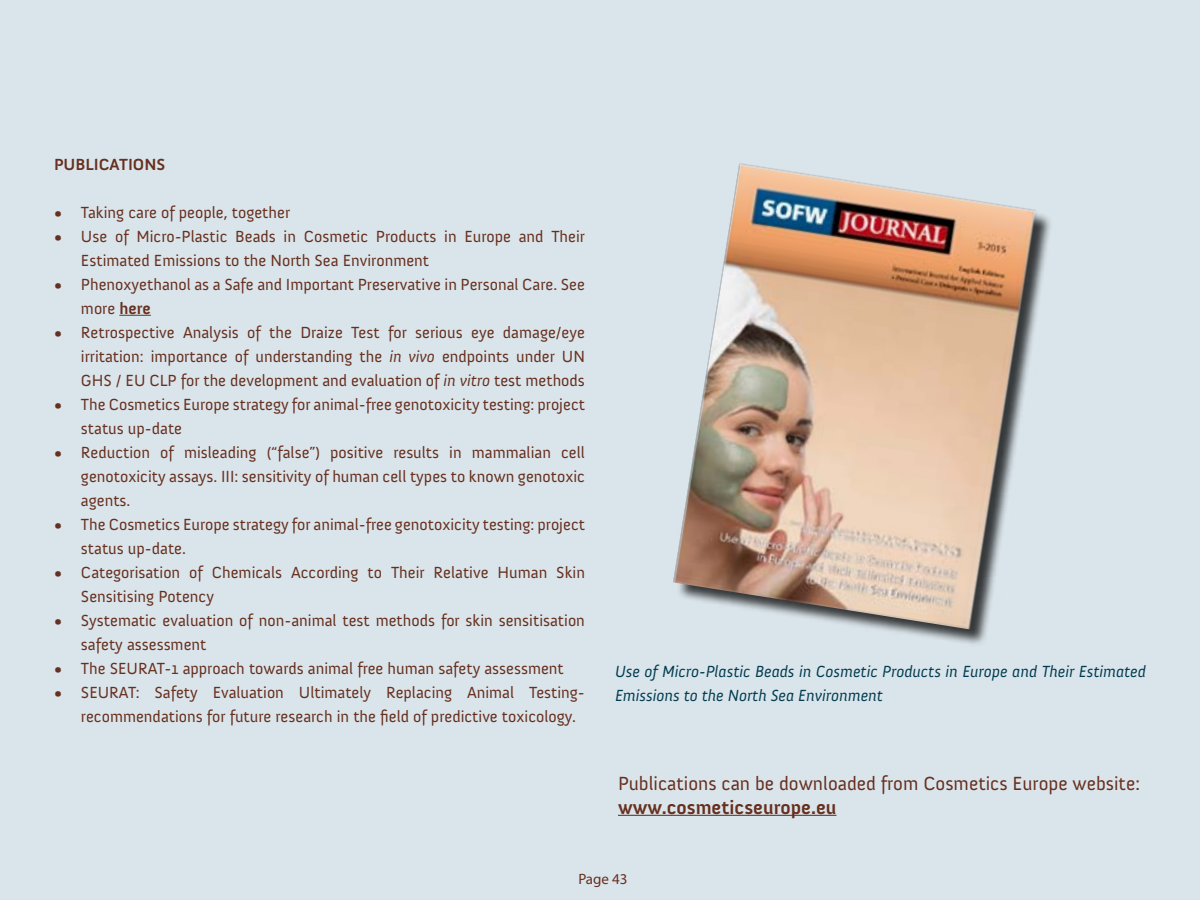
<style>
.page{position:relative;width:1200px;height:900px;background:#dae5eb}
.page>*{position:absolute;margin:0;border:0;box-sizing:border-box;transform-origin:0 0}
.t1{font:19.5px "Anivers";color:#672f1e}
.t2{font:700 19.5px "Anivers";color:#672f1e}
.t3{font:16.5px/24px "Anivers";color:#672f1e}
.t4{font:italic 16.5px/24px "Anivers";color:#003b4f}
.t5{font:700 16.5px "Anivers";color:#672f1e}
.t6{font:15px "Myriad Pro";color:#672f1e}
.s1{font-weight:700}
.s2{font-style:italic}
</style>
<div class="page">
<div style="left:676px;top:167px;width:377px;height:480px;background:#000;opacity:.75"></div>
<img style="left:673px;top:163px;width:370px;height:467px">
<hr style="left:119px;top:315px;width:32px;height:1px;background:#672f1e">
<hr style="left:618px;top:815px;width:218px;height:1px;background:#672f1e">
<p class="t5" style="left:54px;top:156px;width:113px">PUBLICATIONS</p>
<p class="t3" style="left:54px;top:201px;width:238px">• Taking care of people, together</p>
<p class="t3" style="left:81px;top:225px;width:506px;text-indent:-27px">• Use of Micro-Plastic Beads in Cosmetic Products in Europe and Their<br>Estimated Emissions to the North Sea Environment</p>
<p class="t3" style="left:81px;top:273px;width:506px;text-indent:-27px">• Phenoxyethanol as a Safe and Important Preservative in Personal Care. See more <span class="s1">here</span></p>
<p class="t3" style="left:81px;top:321px;width:506px;text-align:justify;text-indent:-27px">• Retrospective Analysis of the Draize Test for serious eye damage/eye irritation: importance of understanding the <span class="s2">in vivo</span> endpoints under UN GHS / EU CLP for the development and evaluation of <span class="s2">in vitro</span> test methods</p>
<p class="t3" style="left:81px;top:393px;width:506px;text-indent:-27px">• The Cosmetics Europe strategy for animal-free genotoxicity testing: project status up-date</p>
<p class="t3" style="left:81px;top:441px;width:506px;text-align:justify;text-indent:-27px">• Reduction of misleading (“false”) positive results in mammalian cell genotoxicity assays. III: sensitivity of human cell types to known genotoxic agents.</p>
<p class="t3" style="left:81px;top:513px;width:506px;text-indent:-27px">• The Cosmetics Europe strategy for animal-free genotoxicity testing: project status up-date.</p>
<p class="t3" style="left:81px;top:561px;width:506px;text-indent:-27px">• Categorisation of Chemicals According to Their Relative Human Skin<br>Sensitising Potency</p>
<p class="t3" style="left:81px;top:609px;width:505px;text-indent:-27px">• Systematic evaluation of non-animal test methods for skin sensitisation safety assessment</p>
<p class="t3" style="left:54px;top:657px;width:511px">• The SEURAT-1 approach towards animal free human safety assessment</p>
<p class="t3" style="left:81px;top:681px;width:506px;text-indent:-27px">• SEURAT: Safety Evaluation Ultimately Replacing Animal Testing&shy;recommendations for future research in the field of predictive toxicology.</p>
<p class="t4" style="left:615px;top:660px;width:533px">Use of Micro-Plastic Beads in Cosmetic Products in Europe and Their Estimated<br>Emissions to the North Sea Environment</p>
<p class="t1" style="left:618px;top:773px;width:523px">Publications can be downloaded from Cosmetics Europe website:</p>
<p class="t2" style="left:618px;top:797px;width:220px">www.cosmeticseurope.eu</p>
<p class="t6" style="left:578px;top:870px;width:51px">Page 43</p>
</div>
